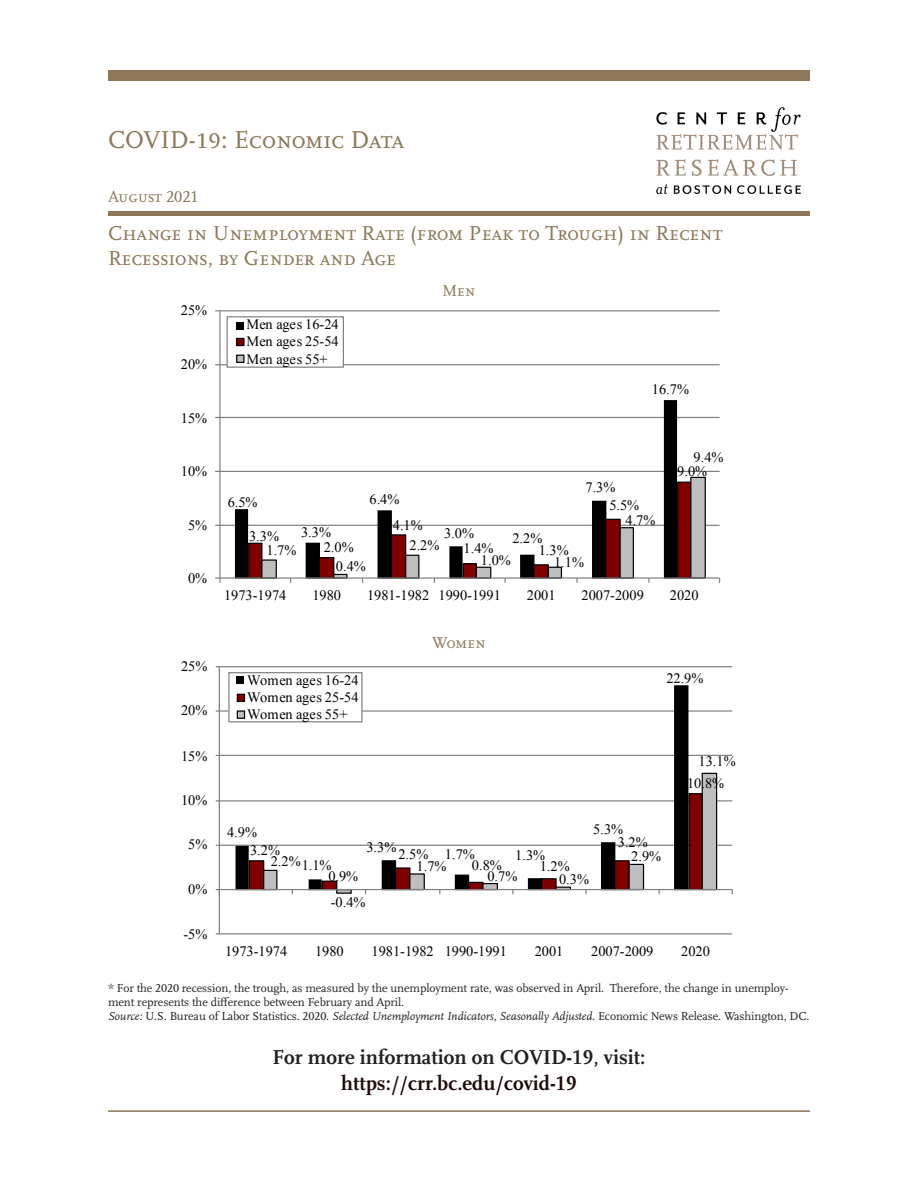
<style>
.page{position:relative;width:918px;height:1188px;background:#fff}
.page>*{position:absolute;margin:0;border:0;box-sizing:border-box;transform-origin:0 0}
.t1{font:25.5px "Scala OT";letter-spacing:-.015em;color:#8c7859}
.t2{font:21px "Scala OT";color:#8c7859}
.t3{font:700 21px "Scala OT";color:#231f20}
.t4{font:700 21px "Scala OT";color:#1e090b}
.t5{font:21px "Scala OT";letter-spacing:-.02em;color:#8c7859}
.t6{font:16.5px "Scala OT";letter-spacing:-.01em;color:#8c7859}
.t7{font:14.4px/17.4px "Times New Roman";color:#000;text-align:justify}
.t8{font:12px/14.4px "Scala OT";letter-spacing:-.005em;color:#231f20}
.s1{font-style:italic}
</style>
<div class="page">
<div style="left:108px;top:70px;width:702px;height:11px;background:#8c7859"></div>
<hr style="left:108px;top:1110px;width:702px;height:2px;background:#8c7859">
<hr style="left:108px;top:212px;width:702px;height:4px;background:#8c7859">
<img style="left:656px;top:108px;width:145px;height:85px">
<hr style="left:220px;top:525px;width:500px;height:1px;background:#7f7f7f">
<hr style="left:220px;top:471px;width:500px;height:1px;background:#7f7f7f">
<hr style="left:220px;top:417px;width:500px;height:1px;background:#7f7f7f">
<hr style="left:220px;top:364px;width:500px;height:1px;background:#7f7f7f">
<hr style="left:220px;top:310px;width:500px;height:1px;background:#7f7f7f">
<svg style="left:235px;top:400px;width:442px;height:177px"></svg>
<svg style="left:261px;top:476px;width:445px;height:101px"></svg>
<hr style="left:219px;top:311px;width:2px;height:267px;background:#7f7f7f">
<hr style="left:220px;top:577px;width:500px;height:2px;background:#7f7f7f">
<svg style="left:215px;top:577px;width:6px;height:6px"></svg>
<svg style="left:248px;top:481px;width:444px;height:102px"></svg>
<div style="left:227px;top:317px;width:116px;height:50px;background:#fff"></div>
<div style="left:227px;top:316px;width:117px;height:52px;border:1px solid #7f7f7f"></div>
<div style="left:236px;top:322px;width:7px;height:7px;background:#000"></div>
<div style="left:237px;top:338px;width:7px;height:8px;background:#800000"></div>
<div style="left:236px;top:338px;width:9px;height:8px;border:1px solid #000"></div>
<div style="left:237px;top:355px;width:7px;height:7px;background:#bfbfbf"></div>
<div style="left:236px;top:355px;width:9px;height:8px;border:1px solid #000"></div>
<hr style="left:219px;top:933px;width:513px;height:2px;background:#7f7f7f">
<hr style="left:219px;top:845px;width:513px;height:1px;background:#7f7f7f">
<hr style="left:219px;top:800px;width:513px;height:2px;background:#7f7f7f">
<hr style="left:219px;top:755px;width:513px;height:1px;background:#7f7f7f">
<hr style="left:219px;top:710px;width:513px;height:2px;background:#7f7f7f">
<hr style="left:219px;top:666px;width:513px;height:1px;background:#7f7f7f">
<svg style="left:236px;top:685px;width:452px;height:204px"></svg>
<svg style="left:262px;top:772px;width:456px;height:119px"></svg>
<hr style="left:219px;top:667px;width:1px;height:267px;background:#7f7f7f">
<hr style="left:219px;top:889px;width:513px;height:1px;background:#7f7f7f">
<svg style="left:249px;top:794px;width:453px;height:100px"></svg>
<div style="left:229px;top:673px;width:133px;height:49px;background:#fff"></div>
<div style="left:228px;top:672px;width:135px;height:50px;border:1px solid #7f7f7f"></div>
<div style="left:237px;top:677px;width:7px;height:7px;background:#000"></div>
<div style="left:237px;top:694px;width:8px;height:7px;background:#800000"></div>
<div style="left:237px;top:694px;width:8px;height:8px;border:1px solid #000"></div>
<div style="left:237px;top:711px;width:8px;height:7px;background:#bfbfbf"></div>
<div style="left:237px;top:710px;width:8px;height:9px;border:1px solid #000"></div>
<p class="t1" style="left:108px;top:125px;width:298px">COVID-19: Economic Data</p>
<p class="t6" style="left:108px;top:188px;width:91px">August 2021</p>
<p class="t2" style="left:108px;top:222px;width:616px">Change in Unemployment Rate (from Peak to Trough) in Recent</p>
<p class="t5" style="left:108px;top:247px;width:290px">Recessions, by Gender and Age</p>
<p class="t7" style="left:181px;top:301px;width:28px">25%</p>
<p class="t7" style="left:181px;top:355px;width:28px">20%</p>
<p class="t7" style="left:181px;top:409px;width:28px">15%</p>
<p class="t7" style="left:181px;top:462px;width:28px">10%</p>
<p class="t7" style="left:188px;top:516px;width:21px">5%</p>
<p class="t7" style="left:188px;top:570px;width:21px">0%</p>
<p class="t7" style="left:181px;top:657px;width:28px">25%</p>
<p class="t7" style="left:181px;top:701px;width:28px">20%</p>
<p class="t7" style="left:181px;top:747px;width:28px">15%</p>
<p class="t7" style="left:181px;top:791px;width:28px">10%</p>
<p class="t7" style="left:188px;top:836px;width:21px">5%</p>
<p class="t7" style="left:188px;top:880px;width:21px">0%</p>
<p class="t7" style="left:183px;top:926px;width:25px">-5%</p>
<p class="t7" style="left:246px;top:316px;width:94px">Men ages 16-24<br>Men ages 25-54<br>Men ages 55+</p>
<p class="t6" style="left:442px;top:282px;width:35px">Men</p>
<p class="t7" style="left:228px;top:493px;width:31px">6.5%</p>
<p class="t7" style="left:369px;top:491px;width:31px">6.4%</p>
<p class="t7" style="left:652px;top:380px;width:39px">16.7%</p>
<p class="t7" style="left:586px;top:479px;width:31px">7.3%</p>
<p class="t7" style="left:609px;top:497px;width:31px">5.5%</p>
<p class="t7" style="left:694px;top:449px;width:31px">9.4%</p>
<p class="t7" style="left:677px;top:462px;width:31px">9.0%</p>
<p class="t7" style="left:301px;top:523px;width:31px">3.3%</p>
<p class="t7" style="left:249px;top:528px;width:31px">3.3%</p>
<p class="t7" style="left:324px;top:539px;width:31px">2.0%</p>
<p class="t7" style="left:266px;top:541px;width:31px">1.7%</p>
<p class="t7" style="left:336px;top:558px;width:31px">0.4%</p>
<p class="t7" style="left:393px;top:516px;width:31px">4.1%</p>
<p class="t7" style="left:444px;top:524px;width:31px">3.0%</p>
<p class="t7" style="left:512px;top:529px;width:31px">2.2%</p>
<p class="t7" style="left:409px;top:536px;width:31px">2.2%</p>
<p class="t7" style="left:464px;top:540px;width:31px">1.4%</p>
<p class="t7" style="left:539px;top:541px;width:31px">1.3%</p>
<p class="t7" style="left:481px;top:552px;width:31px">1.0%</p>
<p class="t7" style="left:554px;top:553px;width:31px">1.1%</p>
<p class="t7" style="left:626px;top:511px;width:31px">4.7%</p>
<p class="t7" style="left:224px;top:586px;width:64px">1973-1974</p>
<p class="t7" style="left:312px;top:586px;width:30px">1980</p>
<p class="t7" style="left:367px;top:586px;width:135px">1981-1982 1990-1991</p>
<p class="t7" style="left:527px;top:586px;width:30px">2001</p>
<p class="t7" style="left:582px;top:586px;width:64px">2007-2009</p>
<p class="t7" style="left:670px;top:586px;width:30px">2020</p>
<p class="t7" style="left:247px;top:672px;width:113px;line-height:16.8px">Women ages 16-24<br>Women ages 25-54<br>Women ages 55+</p>
<p class="t6" style="left:432px;top:633px;width:55px">Women</p>
<p class="t7" style="left:666px;top:669px;width:39px">22.9%</p>
<p class="t7" style="left:699px;top:752px;width:39px">13.1%</p>
<p class="t7" style="left:687px;top:775px;width:39px">10.8%</p>
<p class="t7" style="left:227px;top:824px;width:31px">4.9%</p>
<p class="t7" style="left:250px;top:842px;width:31px">3.2%</p>
<p class="t7" style="left:271px;top:852px;width:31px">2.2%</p>
<p class="t7" style="left:302px;top:856px;width:31px">1.1%</p>
<p class="t7" style="left:328px;top:867px;width:31px">0.9%</p>
<p class="t7" style="left:593px;top:820px;width:31px">5.3%</p>
<p class="t7" style="left:366px;top:838px;width:31px">3.3%</p>
<p class="t7" style="left:398px;top:845px;width:31px">2.5%</p>
<p class="t7" style="left:445px;top:845px;width:31px">1.7%</p>
<p class="t7" style="left:515px;top:846px;width:31px">1.3%</p>
<p class="t7" style="left:472px;top:856px;width:31px">0.8%</p>
<p class="t7" style="left:540px;top:857px;width:31px">1.2%</p>
<p class="t7" style="left:417px;top:857px;width:31px">1.7%</p>
<p class="t7" style="left:487px;top:867px;width:31px">0.7%</p>
<p class="t7" style="left:559px;top:870px;width:31px">0.3%</p>
<p class="t7" style="left:618px;top:833px;width:31px">3.2%</p>
<p class="t7" style="left:631px;top:848px;width:31px">2.9%</p>
<p class="t7" style="left:331px;top:893px;width:36px">-0.4%</p>
<p class="t7" style="left:225px;top:942px;width:64px">1973-1974</p>
<p class="t7" style="left:315px;top:942px;width:30px">1980</p>
<p class="t7" style="left:372px;top:942px;width:137px">1981-1982 1990-1991</p>
<p class="t7" style="left:535px;top:942px;width:30px">2001</p>
<p class="t7" style="left:591px;top:942px;width:64px">2007-2009</p>
<p class="t7" style="left:681px;top:942px;width:30px">2020</p>
<p class="t8" style="left:108px;top:981px;width:682px">* For the 2020 recession, the trough, as measured by the unemployment rate, was observed in April. Therefore, the change in unemploy&shy;ment represents the difference between February and April.</p>
<p class="t8" style="left:108px;top:1010px;width:703px"><span class="s1">Source:</span> U.S. Bureau of Labor Statistics. 2020. <span class="s1">Selected Unemployment Indicators, Seasonally Adjusted.</span> Economic News Release. Washington, DC.</p>
<p class="t3" style="left:273px;top:1046px;width:374px">For more information on COVID-19, visit:</p>
<p class="t4" style="left:341px;top:1071px;width:237px">https://crr.bc.edu/covid-19</p>
</div>
